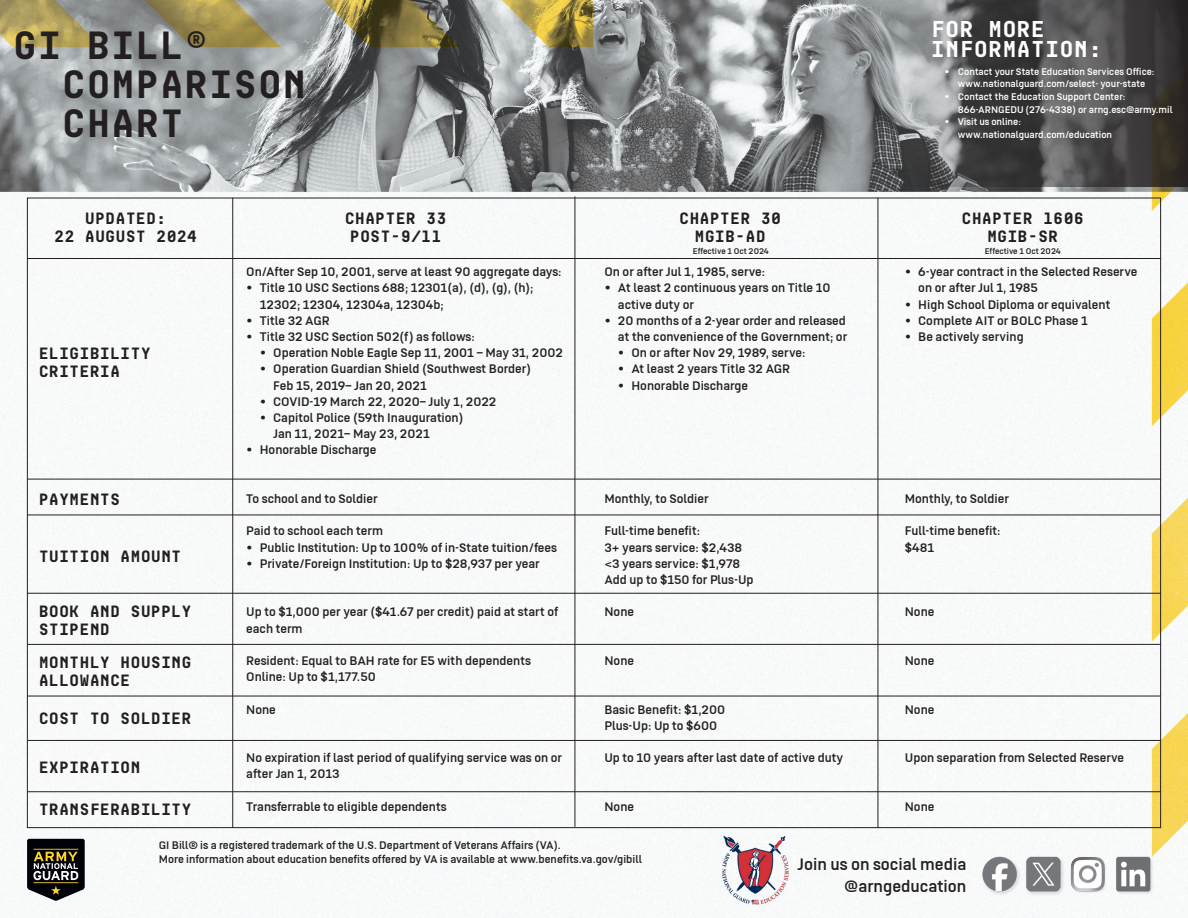
<style>
.page{position:relative;width:1188px;height:918px;background:#fff}
.page>*{position:absolute;margin:0;border:0;box-sizing:border-box;transform-origin:0 0}
.t1{font:700 36px "Mono Spec";color:#231f20}
.t2{font:700 21px/19.5px "Mono Spec";color:#fff}
.t3{font:18px "US Army";color:#231f20}
.t4{font:700 15px/18px "Mono Spec";color:#231f20}
.t5{font:13.5px/16.2px "US Army";color:#231f20}
.t6{font:12px "US Army";color:#231f20}
.t7{font:10.5px/12.6px "US Army";color:#fff}
.t8{font:9px "US Army";color:#231f20}
</style>
<div class="page">
<img style="left:0;top:0;width:1188px;height:918px">
<img style="left:712px;top:831px;width:131px;height:87px">
<hr style="left:27px;top:479px;width:1134px;height:1px;background:#231f20">
<hr style="left:27px;top:515px;width:1134px;height:1px;background:#231f20">
<hr style="left:27px;top:258px;width:1134px;height:1px;background:#231f20">
<hr style="left:27px;top:593px;width:1134px;height:1px;background:#231f20">
<hr style="left:27px;top:644px;width:1134px;height:1px;background:#231f20">
<hr style="left:27px;top:696px;width:1134px;height:1px;background:#231f20">
<hr style="left:27px;top:740px;width:1134px;height:1px;background:#231f20">
<hr style="left:27px;top:791px;width:1134px;height:1px;background:#231f20">
<hr style="left:232px;top:198px;width:1px;height:630px;background:#231f20">
<hr style="left:575px;top:196px;width:1px;height:631px;background:#231f20">
<hr style="left:878px;top:198px;width:1px;height:630px;background:#231f20">
<svg style="left:27px;top:839px;width:58px;height:62px;background:#45433a"></svg>
<img style="left:975px;top:839px;width:213px;height:74px">
<svg style="left:874px;top:0;width:314px;height:187px;background:#575758"></svg>
<p class="t1" style="left:13px;top:21px;width:197px">GI BILL®</p>
<p class="t1" style="left:62px;top:60px;width:246px">COMPARISON</p>
<p class="t1" style="left:62px;top:99px;width:124px">CHART</p>
<p class="t2" style="left:931px;top:20px;width:173px">FOR MORE<br>INFORMATION:</p>
<p class="t7" style="left:944px;top:65px;width:212px;text-align:center">• Contact your State Education Services Office: www.nationalguard.com/select- your-state</p>
<p class="t7" style="left:958px;top:91px;width:216px;text-indent:-14px">• Contact the Education Support Center:<br>866-ARNGEDU (276-4338) or arng.esc@army.mil</p>
<p class="t7" style="left:958px;top:116px;width:156px;text-indent:-14px">• Visit us online: www.nationalguard.com/education</p>
<p class="t4" style="left:85px;top:210px;width:83px">UPDATED:</p>
<p class="t4" style="left:345px;top:210px;width:104px">CHAPTER 33</p>
<p class="t4" style="left:679px;top:210px;width:103px">CHAPTER 30</p>
<p class="t4" style="left:961px;top:210px;width:124px">CHAPTER 1606</p>
<p class="t4" style="left:54px;top:228px;width:144px">22 AUGUST 2024</p>
<p class="t4" style="left:350px;top:228px;width:93px">POST-9/11</p>
<p class="t4" style="left:694px;top:228px;width:73px">MGIB-AD</p>
<p class="t4" style="left:987px;top:228px;width:73px">MGIB-SR</p>
<p class="t4" style="left:39px;top:344px;width:114px">ELIGIBILITY</p>
<p class="t4" style="left:39px;top:362px;width:83px">CRITERIA</p>
<p class="t4" style="left:39px;top:491px;width:83px">PAYMENTS</p>
<p class="t4" style="left:39px;top:548px;width:144px">TUITION AMOUNT</p>
<p class="t4" style="left:39px;top:602px;width:155px">BOOK AND SUPPLY<br>STIPEND</p>
<p class="t4" style="left:39px;top:653px;width:155px">MONTHLY HOUSING<br>ALLOWANCE</p>
<p class="t4" style="left:39px;top:709px;width:155px">COST TO SOLDIER</p>
<p class="t4" style="left:39px;top:758px;width:103px">EXPIRATION</p>
<p class="t4" style="left:39px;top:800px;width:155px">TRANSFERABILITY</p>
<p class="t5" style="left:246px;top:264px;width:317px">On/After Sep 10, 2001, serve at least 90 aggregate days:</p>
<p class="t5" style="left:260px;top:280px;width:275px;text-indent:-14px">• Title 10 USC Sections 688; 12301(a), (d), (g), (h);<br>12302; 12304, 12304a, 12304b;</p>
<p class="t5" style="left:246px;top:313px;width:85px">• Title 32 AGR</p>
<p class="t5" style="left:246px;top:329px;width:230px">• Title 32 USC Section 502(f) as follows:</p>
<p class="t5" style="left:260px;top:345px;width:305px">• Operation Noble Eagle Sep 11, 2001 – May 31, 2002</p>
<p class="t5" style="left:273px;top:361px;width:259px;text-indent:-14px">• Operation Guardian Shield (Southwest Border)<br>Feb 15, 2019– Jan 20, 2021</p>
<p class="t5" style="left:260px;top:394px;width:238px">• COVID-19 March 22, 2020– July 1, 2022</p>
<p class="t5" style="left:273px;top:410px;width:192px;text-indent:-14px">• Capitol Police (59th Inauguration)<br>Jan 11, 2021– May 23, 2021</p>
<p class="t5" style="left:246px;top:442px;width:132px">• Honorable Discharge</p>
<p class="t5" style="left:246px;top:491px;width:133px">To school and to Soldier</p>
<p class="t5" style="left:246px;top:523px;width:138px">Paid to school each term</p>
<p class="t5" style="left:246px;top:539px;width:312px">• Public Institution: Up to 100% of in-State tuition/fees</p>
<p class="t5" style="left:246px;top:556px;width:295px">• Private/Foreign Institution: Up to $28,937 per year</p>
<p class="t5" style="left:246px;top:604px;width:314px">Up to $1,000 per year ($41.67 per credit) paid at start of each term</p>
<p class="t5" style="left:246px;top:653px;width:286px">Resident: Equal to BAH rate for E5 with dependents<br>Online: Up to $1,177.50</p>
<p class="t5" style="left:246px;top:701px;width:31px">None</p>
<p class="t5" style="left:246px;top:750px;width:317px">No expiration if last period of qualifying service was on or after Jan 1, 2013</p>
<p class="t5" style="left:246px;top:799px;width:202px">Transferrable to eligible dependents</p>
<p class="t8" style="left:693px;top:246px;width:78px">Effective 1 Oct 2024</p>
<p class="t8" style="left:985px;top:246px;width:78px">Effective 1 Oct 2024</p>
<p class="t5" style="left:604px;top:264px;width:162px">On or after Jul 1, 1985, serve:</p>
<p class="t5" style="left:618px;top:280px;width:214px;text-indent:-14px">• At least 2 continuous years on Title 10 active duty or</p>
<p class="t5" style="left:604px;top:313px;width:244px;text-align:right">• 20 months of a 2-year order and released at the convenience of the Government; or</p>
<p class="t5" style="left:618px;top:345px;width:189px">• On or after Nov 29, 1989, serve:</p>
<p class="t5" style="left:618px;top:361px;width:174px">• At least 2 years Title 32 AGR</p>
<p class="t5" style="left:618px;top:377px;width:132px">• Honorable Discharge</p>
<p class="t5" style="left:604px;top:491px;width:106px">Monthly, to Soldier</p>
<p class="t5" style="left:604px;top:523px;width:97px">Full-time benefit:</p>
<p class="t5" style="left:604px;top:539px;width:139px">3+ years service: $2,438</p>
<p class="t5" style="left:604px;top:556px;width:137px">&lt;3 years service: $1,978</p>
<p class="t5" style="left:604px;top:572px;width:151px">Add up to $150 for Plus-Up</p>
<p class="t5" style="left:604px;top:604px;width:31px">None</p>
<p class="t5" style="left:604px;top:653px;width:31px">None</p>
<p class="t5" style="left:604px;top:701px;width:122px">Basic Benefit: $1,200</p>
<p class="t5" style="left:604px;top:718px;width:114px">Plus-Up: Up to $600</p>
<p class="t5" style="left:604px;top:750px;width:240px">Up to 10 years after last date of active duty</p>
<p class="t5" style="left:604px;top:799px;width:31px">None</p>
<p class="t5" style="left:918px;top:264px;width:221px;text-indent:-14px">• 6-year contract in the Selected Reserve on or after Jul 1, 1985</p>
<p class="t5" style="left:905px;top:296px;width:207px">• High School Diploma or equivalent</p>
<p class="t5" style="left:905px;top:313px;width:185px">• Complete AIT or BOLC Phase 1</p>
<p class="t5" style="left:905px;top:329px;width:120px">• Be actively serving</p>
<p class="t5" style="left:905px;top:491px;width:106px">Monthly, to Soldier</p>
<p class="t5" style="left:905px;top:523px;width:97px">Full-time benefit:</p>
<p class="t5" style="left:905px;top:539px;width:31px">$481</p>
<p class="t5" style="left:905px;top:604px;width:31px">None</p>
<p class="t5" style="left:905px;top:653px;width:31px">None</p>
<p class="t5" style="left:905px;top:701px;width:31px">None</p>
<p class="t5" style="left:905px;top:750px;width:221px">Upon separation from Selected Reserve</p>
<p class="t5" style="left:905px;top:799px;width:31px">None</p>
<p class="t6" style="left:159px;top:839px;width:403px">GI Bill® is a registered trademark of the U.S. Department of Veterans Affairs (VA).</p>
<p class="t6" style="left:159px;top:853px;width:485px">More information about education benefits offered by VA is available at www.benefits.va.gov/gibill</p>
<p class="t3" style="left:798px;top:855px;width:171px">Join us on social media</p>
<p class="t3" style="left:844px;top:876px;width:124px">@arngeducation</p>
</div>
